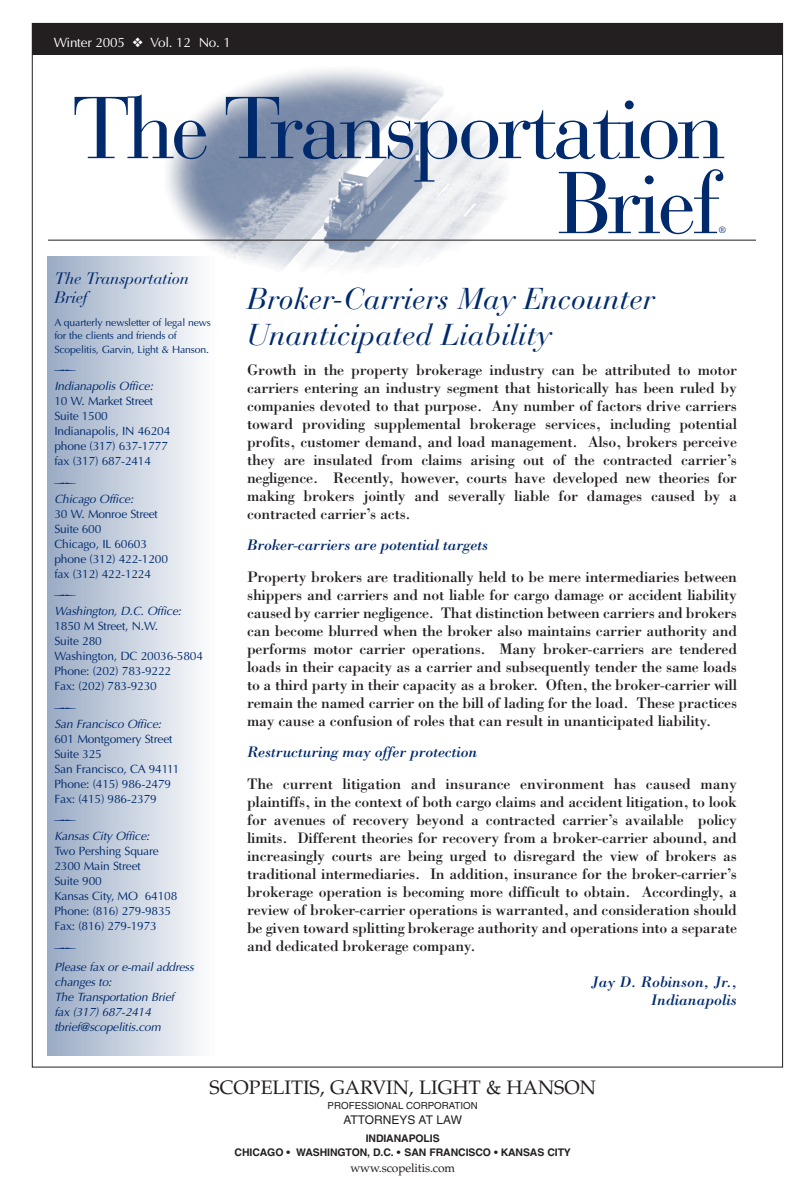
<style>
.page{position:relative;width:810px;height:1188px;background:#fff}
.page>*{position:absolute;margin:0;border:0;box-sizing:border-box;transform-origin:0 0}
.t1{font:87px/75px "Bauer Bodoni";letter-spacing:-.045em;color:#002a6c;text-align:right}
.t2{font:italic 30px/36px "Bauer Bodoni";color:#002a6c}
.t3{font:19.5px "Palatino";color:#231f20}
.t4{font:italic 16.5px/19.5px "Bauer Bodoni";letter-spacing:-.015em;color:#002a6c}
.t5{font:15.75px/18px "Bodoni";letter-spacing:-.015em;color:#231f20;text-align:justify}
.t6{font:italic 15.75px/18px "Bodoni";letter-spacing:-.015em;color:#002a6c;text-align:right}
.t7{font:13.5px "Optima";letter-spacing:-.015em;color:#fff}
.t8{font:12px/15px "Optima";letter-spacing:-.015em;color:#002a6c}
.t9{font:italic 12px/15px "Optima";letter-spacing:-.015em;color:#002a6c}
.t10{font:12px "Palatino";letter-spacing:-.01em;color:#231f20}
.t11{font:12px "Helvetica";color:#231f20}
.t12{font:10.5px/13.5px "Optima";letter-spacing:-.015em;color:#002a6c}
.t13{font:700 10.5px/13.5px "Helvetica";letter-spacing:-.01em;color:#231f20;text-align:center}
.t14{font:9.75px "Helvetica";color:#231f20}
.t15{font:9px "Bauer Bodoni";color:#002a6c}
</style>
<div class="page">
<img style="left:164px;top:69px;width:346px;height:200px">
<div style="left:32px;top:23px;width:751px;height:32px;background:#231f20"></div>
<div style="left:47px;top:256px;width:6px;height:799px;background:#9bacc5"></div>
<div style="left:53px;top:256px;width:7px;height:799px;background:#9fafc7"></div>
<div style="left:60px;top:256px;width:7px;height:799px;background:#a3b2ca"></div>
<div style="left:67px;top:256px;width:6px;height:799px;background:#a7b6cc"></div>
<div style="left:73px;top:256px;width:7px;height:799px;background:#abb9cf"></div>
<div style="left:80px;top:256px;width:7px;height:799px;background:#afbcd1"></div>
<div style="left:87px;top:256px;width:6px;height:799px;background:#b3c0d3"></div>
<div style="left:92px;top:256px;width:6px;height:799px;background:#b6c2d5"></div>
<div style="left:97px;top:256px;width:6px;height:799px;background:#b9c5d6"></div>
<div style="left:102px;top:256px;width:6px;height:799px;background:#bcc7d8"></div>
<div style="left:107px;top:256px;width:6px;height:799px;background:#bfcada"></div>
<div style="left:112px;top:256px;width:6px;height:799px;background:#c2ccdc"></div>
<div style="left:117px;top:256px;width:6px;height:799px;background:#c5cfde"></div>
<div style="left:122px;top:256px;width:6px;height:799px;background:#c8d1df"></div>
<div style="left:127px;top:256px;width:6px;height:799px;background:#cbd4e1"></div>
<div style="left:132px;top:256px;width:7px;height:799px;background:#ced6e3"></div>
<div style="left:139px;top:256px;width:6px;height:799px;background:#d2dae5"></div>
<div style="left:145px;top:256px;width:7px;height:799px;background:#d6dde7"></div>
<div style="left:152px;top:256px;width:7px;height:799px;background:#dae0ea"></div>
<div style="left:159px;top:256px;width:6px;height:799px;background:#dee3ec"></div>
<div style="left:165px;top:256px;width:7px;height:799px;background:#e2e7ee"></div>
<div style="left:172px;top:256px;width:7px;height:799px;background:#e6eaf0"></div>
<div style="left:179px;top:256px;width:6px;height:799px;background:#eaedf3"></div>
<div style="left:184px;top:256px;width:6px;height:799px;background:#edf0f5"></div>
<div style="left:189px;top:256px;width:6px;height:799px;background:#f0f3f6"></div>
<div style="left:194px;top:256px;width:6px;height:799px;background:#f3f5f8"></div>
<div style="left:199px;top:256px;width:6px;height:799px;background:#f6f8fa"></div>
<div style="left:204px;top:256px;width:6px;height:799px;background:#f9fafb"></div>
<div style="left:209px;top:256px;width:6px;height:799px;background:#fcfcfd"></div>
<hr style="left:214px;top:256px;width:3px;height:799px;background:#fff">
<hr style="left:48px;top:240px;width:708px;height:1px;background:#231f20">
<p class="t7" style="left:54px;top:34px;width:179px">Winter 2005 ❖ Vol. 12 No. 1</p>
<h1 class="t1" style="left:72px;top:102px;width:655px">The Transportation<br>Brief</h1>
<p class="t15" style="left:719px;top:227px;width:9px">®</p>
<p class="t4" style="left:54px;top:270px;width:136px">The Transportation<br>Brief</p>
<p class="t12" style="left:54px;top:315px;width:158px">A quarterly newsletter of legal news for the clients and friends of<br>Scopelitis, Garvin, Light &amp; Hanson.</p>
<p class="t9" style="left:54px;top:378px;width:100px">Indianapolis Office:</p>
<p class="t8" style="left:54px;top:393px;width:117px">10 W. Market Street<br>Suite 1500<br>Indianapolis, IN 46204 phone (317) 637-1777 fax (317) 687-2414</p>
<p class="t9" style="left:54px;top:491px;width:80px">Chicago Office:</p>
<p class="t8" style="left:54px;top:506px;width:115px">30 W. Monroe Street<br>Suite 600<br>Chicago, IL 60603 phone (312) 422-1200 fax (312) 422-1224</p>
<p class="t9" style="left:54px;top:603px;width:128px">Washington, D.C. Office:</p>
<p class="t8" style="left:54px;top:618px;width:150px">1850 M Street, N.W.<br>Suite 280<br>Washington, DC 20036-5804<br>Phone: (202) 783-9222<br>Fax: (202) 783-9230</p>
<p class="t9" style="left:54px;top:716px;width:108px">San Francisco Office:</p>
<p class="t8" style="left:54px;top:731px;width:127px">601 Montgomery Street<br>Suite 325<br>San Francisco, CA 94111<br>Phone: (415) 986-2479<br>Fax: (415) 986-2379</p>
<p class="t9" style="left:54px;top:828px;width:97px">Kansas City Office:</p>
<p class="t8" style="left:54px;top:843px;width:124px">Two Pershing Square<br>2300 Main Street<br>Suite 900<br>Kansas City, MO 64108<br>Phone: (816) 279-9835<br>Fax: (816) 279-1973</p>
<p class="t9" style="left:54px;top:959px;width:141px">Please fax or e-mail address changes to:<br>The Transportation Brief<br>fax (317) 687-2414 tbrief@scopelitis.com</p>
<h2 class="t2" style="left:247px;top:284px;width:409px">Broker-Carriers May Encounter<br>Unanticipated Liability</h2>
<p class="t5" style="left:247px;top:360px;width:491px">Growth in the property brokerage industry can be attributed to motor carriers entering an industry segment that historically has been ruled by companies devoted to that purpose. Any number of factors drive carriers toward providing supplemental brokerage services, including potential profits, customer demand, and load management. Also, brokers perceive they are insulated from claims arising out of the contracted carrier’s negligence. Recently, however, courts have developed new theories for making brokers jointly and severally liable for damages caused by a contracted carrier’s acts.</p>
<p class="t6" style="left:247px;top:536px;width:243px">Broker-carriers are potential targets</p>
<p class="t5" style="left:247px;top:567px;width:491px">Property brokers are traditionally held to be mere intermediaries between shippers and carriers and not liable for cargo damage or accident liability caused by carrier negligence. That distinction between carriers and brokers can become blurred when the broker also maintains carrier authority and performs motor carrier operations. Many broker-carriers are tendered loads in their capacity as a carrier and subsequently tender the same loads to a third party in their capacity as a broker. Often, the broker-carrier will remain the named carrier on the bill of lading for the load. These practices may cause a confusion of roles that can result in unanticipated liability.</p>
<p class="t6" style="left:247px;top:743px;width:232px">Restructuring may offer protection</p>
<p class="t5" style="left:247px;top:774px;width:491px">The current litigation and insurance environment has caused many plaintiffs, in the context of both cargo claims and accident litigation, to look for avenues of recovery beyond a contracted carrier’s available policy limits. Different theories for recovery from a broker-carrier abound, and increasingly courts are being urged to disregard the view of brokers as traditional intermediaries. In addition, insurance for the broker-carrier’s brokerage operation is becoming more difficult to obtain. Accordingly, a review of broker-carrier operations is warranted, and consideration should be given toward splitting brokerage authority and operations into a separate and dedicated brokerage company.</p>
<p class="t6" style="left:591px;top:972px;width:147px">Jay D. Robinson, Jr.,<br>Indianapolis</p>
<p class="t3" style="left:210px;top:1080px;width:388px">SCOPELITIS, GARVIN, LIGHT &amp; HANSON</p>
<p class="t14" style="left:328px;top:1103px;width:152px">PROFESSIONAL CORPORATION</p>
<p class="t11" style="left:343px;top:1116px;width:120px">ATTORNEYS AT LAW</p>
<p class="t13" style="left:235px;top:1133px;width:338px">INDIANAPOLIS<br>CHICAGO • WASHINGTON, D.C. • SAN FRANCISCO • KANSAS CITY</p>
<p class="t10" style="left:350px;top:1164px;width:106px">www.scopelitis.com</p>
</div>
